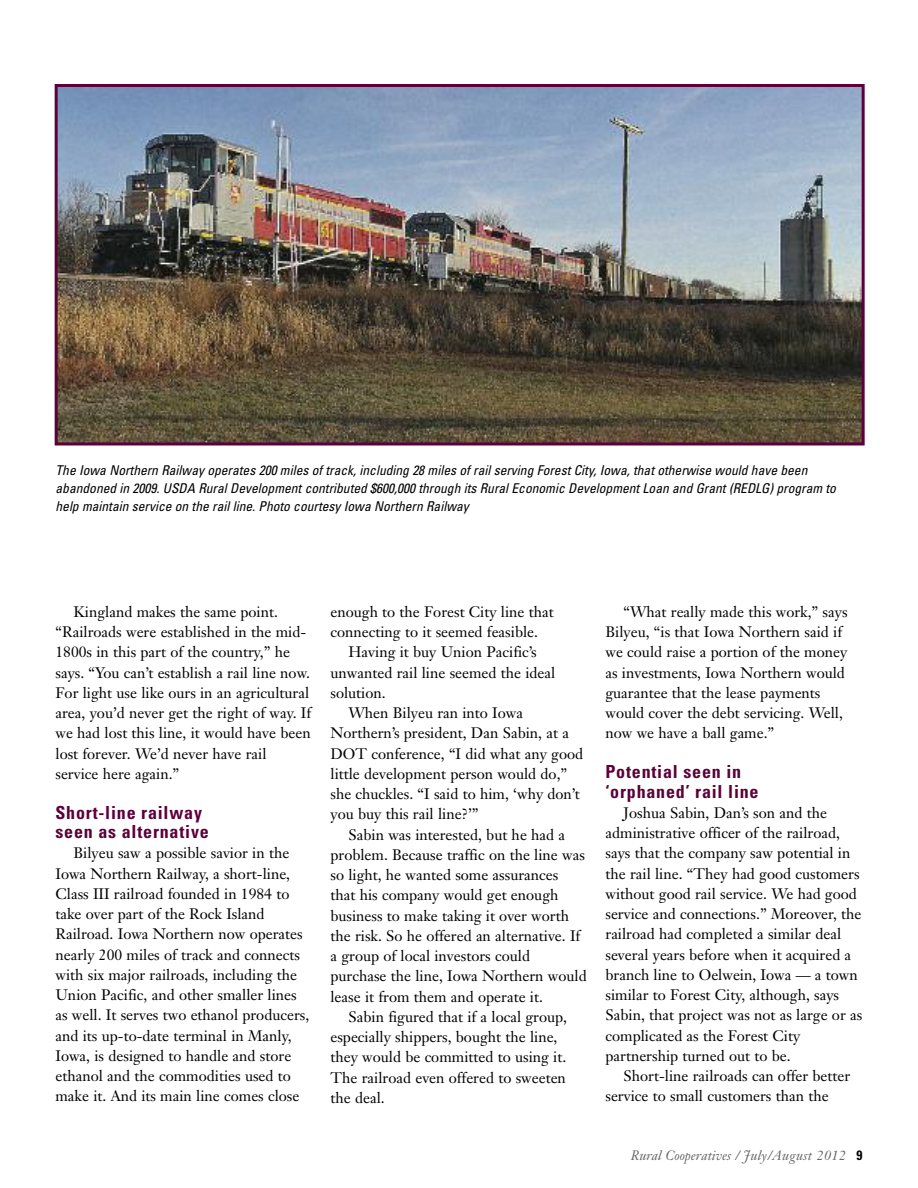
<style>
.page{position:relative;width:918px;height:1188px;background:#fff}
.page>*{position:absolute;margin:0;border:0;box-sizing:border-box;transform-origin:0 0}
.t1{font:700 condensed 18px/19.5px "Univers";letter-spacing:.045em;color:#5d003a}
.t2{font:15px/20.2px "Janson Text";color:#000}
.t3{font:italic condensed 13.5px/18px "Univers";color:#000}
.t4{font:italic 13.5px "Janson Text";color:#666}
.s1{font-family:"Univers";font-weight:700;font-style:normal;font-stretch:condensed;color:#000}
</style>
<div class="page">
<img style="left:59px;top:88px;width:802px;height:354px">
<div style="left:55px;top:84px;width:810px;height:362px;border:3px solid #5d003a"></div>
<p class="t3" style="left:56px;top:462px;width:782px">The Iowa Northern Railway operates 200 miles of track, including 28 miles of rail serving Forest City, Iowa, that otherwise would have been abandoned in 2009. USDA Rural Development contributed $600,000 through its Rural Economic Development Loan and Grant (REDLG) program to help maintain service on the rail line. Photo courtesy Iowa Northern Railway</p>
<p class="t2" style="left:55px;top:603px;width:257px;text-indent:18px">Kingland makes the same point. “Railroads were established in the mid-1800s in this part of the country,” he says. “You can’t establish a rail line now.<br>For light use like ours in an agricultural area, you’d never get the right of way. If we had lost this line, it would have been lost forever. We’d never have rail service here again.”</p>
<p class="t1" style="left:56px;top:804px;width:155px">Short-line railway seen as alternative</p>
<p class="t2" style="left:55px;top:845px;width:255px;text-indent:18px">Bilyeu saw a possible savior in the Iowa Northern Railway, a short-line, Class III railroad founded in 1984 to take over part of the Rock Island Railroad. Iowa Northern now operates nearly 200 miles of track and connects with six major railroads, including the Union Pacific, and other smaller lines as well. It serves two ethanol producers, and its up-to-date terminal in Manly, Iowa, is designed to handle and store ethanol and the commodities used to make it. And its main line comes close</p>
<p class="t2" style="left:330px;top:603px;width:225px">enough to the Forest City line that connecting to it seemed feasible.</p>
<p class="t2" style="left:349px;top:644px;width:190px">Having it buy Union Pacific’s</p>
<p class="t2" style="left:330px;top:664px;width:226px">unwanted rail line seemed the ideal</p>
<p class="t2" style="left:330px;top:684px;width:57px">solution.</p>
<p class="t2" style="left:349px;top:704px;width:176px">When Bilyeu ran into Iowa</p>
<p class="t2" style="left:330px;top:725px;width:240px">Northern’s president, Dan Sabin, at a</p>
<p class="t2" style="left:330px;top:745px;width:254px">DOT conference, “I did what any good</p>
<p class="t2" style="left:330px;top:765px;width:238px">little development person would do,”</p>
<p class="t2" style="left:330px;top:785px;width:251px">she chuckles. “I said to him, ‘why don’t</p>
<p class="t2" style="left:330px;top:806px;width:150px">you buy this rail line?’”</p>
<p class="t2" style="left:349px;top:826px;width:218px">Sabin was interested, but he had a</p>
<p class="t2" style="left:330px;top:846px;width:256px">problem. Because traffic on the line was</p>
<p class="t2" style="left:330px;top:866px;width:229px">so light, he wanted some assurances</p>
<p class="t2" style="left:330px;top:887px;width:229px">that his company would get enough</p>
<p class="t2" style="left:330px;top:907px;width:240px">business to make taking it over worth</p>
<p class="t2" style="left:330px;top:927px;width:251px">the risk. So he offered an alternative. If</p>
<p class="t2" style="left:330px;top:947px;width:201px">a group of local investors could</p>
<p class="t2" style="left:330px;top:968px;width:258px">purchase the line, Iowa Northern would</p>
<p class="t2" style="left:330px;top:988px;width:214px">lease it from them and operate it.</p>
<p class="t2" style="left:349px;top:1008px;width:220px">Sabin figured that if a local group,</p>
<p class="t2" style="left:330px;top:1028px;width:229px">especially shippers, bought the line,</p>
<p class="t2" style="left:330px;top:1049px;width:237px">they would be committed to using it.</p>
<p class="t2" style="left:330px;top:1069px;width:237px">The railroad even offered to sweeten</p>
<p class="t2" style="left:330px;top:1089px;width:56px">the deal.</p>
<p class="t2" style="left:605px;top:603px;width:244px;text-indent:18px">“What really made this work,” says Bilyeu, “is that Iowa Northern said if we could raise a portion of the money as investments, Iowa Northern would guarantee that the lease payments would cover the debt servicing. Well, now we have a ball game.”</p>
<p class="t1" style="left:605px;top:764px;width:155px">Potential seen in ‘orphaned’ rail line</p>
<p class="t2" style="left:605px;top:804px;width:258px;text-indent:18px">Joshua Sabin, Dan’s son and the administrative officer of the railroad, says that the company saw potential in the rail line. “They had good customers without good rail service. We had good service and connections.” Moreover, the railroad had completed a similar deal several years before when it acquired a branch line to Oelwein, Iowa — a town similar to Forest City, although, says Sabin, that project was not as large or as complicated as the Forest City partnership turned out to be.</p>
<p class="t2" style="left:606px;top:1067px;width:246px;text-indent:18px">Short-line railroads can offer better service to small customers than the</p>
<p class="t4" style="left:631px;top:1150px;width:233px">Rural Cooperatives / July/August 2012 <span class="s1">9</span></p>
</div>
